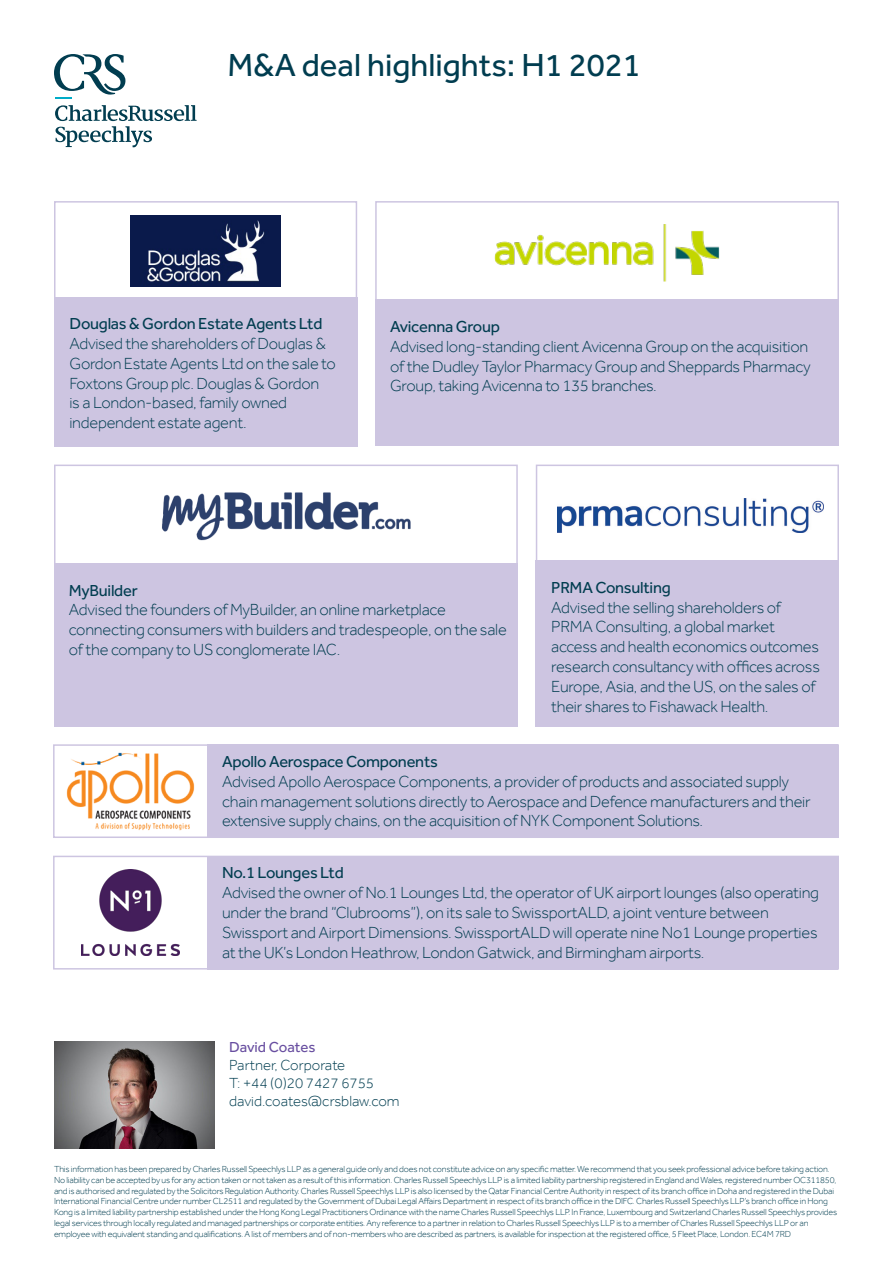
<style>
.page{position:relative;width:893px;height:1263px;background:#fff}
.page>*{position:absolute;margin:0;border:0;box-sizing:border-box;transform-origin:0 0}
.t1{font:33px "Effra";color:#013d50}
.t2{font:300 16.5px/19.8px "Effra";letter-spacing:-.015em;color:#013d50}
.t3{font:16.5px "Effra";letter-spacing:-.015em;color:#013d50}
.t4{font:300 15px "Effra";color:#013d50}
.t5{font:15px "Effra";color:#684ea0}
.t6{font:300 9px/10.8px "Effra";letter-spacing:-.02em;color:#013d50}
</style>
<div class="page">
<img style="left:54px;top:1042px;width:161px;height:107px">
<div style="left:375px;top:201px;width:464px;height:102px;border:2px solid #cdc5e1"></div>
<div style="left:54px;top:465px;width:464px;height:101px;border:2px solid #cdc5e1"></div>
<div style="left:376px;top:299px;width:463px;height:147px;background:#cdc5e1"></div>
<div style="left:54px;top:563px;width:464px;height:163px;background:#cdc5e1"></div>
<div style="left:54px;top:201px;width:303px;height:102px;border:2px solid #cdc5e1"></div>
<div style="left:536px;top:465px;width:303px;height:101px;border:2px solid #cdc5e1"></div>
<div style="left:54px;top:297px;width:303px;height:149px;background:#cdc5e1"></div>
<div style="left:536px;top:561px;width:303px;height:166px;background:#cdc5e1"></div>
<img style="left:131px;top:215px;width:150px;height:71px">
<div style="left:208px;top:745px;width:630px;height:93px;background:#cdc5e1"></div>
<div style="left:208px;top:856px;width:630px;height:113px;background:#cdc5e1"></div>
<div style="left:53px;top:744px;width:786px;height:94px;border:2px solid #cdc5e1"></div>
<div style="left:53px;top:856px;width:786px;height:113px;border:2px solid #cdc5e1"></div>
<img style="left:494px;top:224px;width:226px;height:58px">
<img style="left:162px;top:492px;width:249px;height:49px">
<img style="left:557px;top:498px;width:266px;height:35px">
<img style="left:67px;top:752px;width:127px;height:78px">
<svg style="left:55px;top:105px;width:142px;height:43px"></svg>
<svg style="left:54px;top:54px;width:71px;height:45px"></svg>
<img style="left:81px;top:870px;width:99px;height:85px">
<p class="t1" style="left:228px;top:46px;width:415px">M&amp;A deal highlights: H1 2021</p>
<p class="t3" style="left:69px;top:314px;width:254px">Douglas &amp; Gordon Estate Agents Ltd</p>
<p class="t2" style="left:69px;top:333px;width:268px">Advised the shareholders of Douglas &amp; Gordon Estate Agents Ltd on the sale to Foxtons Group plc. Douglas &amp; Gordon<br>is a London-based, family owned independent estate agent.</p>
<p class="t3" style="left:390px;top:317px;width:111px">Avicenna Group</p>
<p class="t2" style="left:390px;top:336px;width:422px">Advised long-standing client Avicenna Group on the acquisition of the Dudley Taylor Pharmacy Group and Sheppards Pharmacy<br>Group, taking Avicenna to 135 branches.</p>
<p class="t3" style="left:69px;top:580px;width:70px">MyBuilder</p>
<p class="t2" style="left:69px;top:600px;width:439px">Advised the founders of MyBuilder, an online marketplace connecting consumers with builders and tradespeople, on the sale of the company to US conglomerate IAC.</p>
<p class="t3" style="left:551px;top:578px;width:121px">PRMA Consulting</p>
<p class="t2" style="left:551px;top:597px;width:270px">Advised the selling shareholders of PRMA Consulting, a global market access and health economics outcomes research consultancy with offices across Europe, Asia, and the US, on the sales of their shares to Fishawack Health.</p>
<p class="t3" style="left:222px;top:752px;width:217px">Apollo Aerospace Components</p>
<p class="t2" style="left:222px;top:771px;width:590px">Advised Apollo Aerospace Components, a provider of products and associated supply chain management solutions directly to Aerospace and Defence manufacturers and their extensive supply chains, on the acquisition of NYK Component Solutions.</p>
<p class="t3" style="left:222px;top:863px;width:123px">No.1 Lounges Ltd</p>
<p class="t2" style="left:222px;top:882px;width:598px">Advised the owner of No.1 Lounges Ltd, the operator of UK airport lounges (also operating under the brand “Clubrooms”), on its sale to SwissportALD, a joint venture between Swissport and Airport Dimensions. SwissportALD will operate nine No1 Lounge properties at the UK’s London Heathrow, London Gatwick, and Birmingham airports.</p>
<p class="t5" style="left:229px;top:1038px;width:88px">David Coates</p>
<p class="t4" style="left:229px;top:1056px;width:118px">Partner, Corporate</p>
<p class="t4" style="left:229px;top:1074px;width:146px">T: +44 (0)20 7427 6755</p>
<p class="t4" style="left:229px;top:1092px;width:172px">david.coates@crsblaw.com</p>
<p class="t6" style="left:54px;top:1163px;width:785px">This information has been prepared by Charles Russell Speechlys LLP as a general guide only and does not constitute advice on any specific matter. We recommend that you seek professional advice before taking action.<br>No liability can be accepted by us for any action taken or not taken as a result of this information. Charles Russell Speechlys LLP is a limited liability partnership registered in England and Wales, registered number OC311850, and is authorised and regulated by the Solicitors Regulation Authority. Charles Russell Speechlys LLP is also licensed by the Qatar Financial Centre Authority in respect of its branch office in Doha and registered in the Dubai International Financial Centre under number CL2511 and regulated by the Government of Dubai Legal Affairs Department in respect of its branch office in the DIFC. Charles Russell Speechlys LLP’s branch office in Hong Kong is a limited liability partnership established under the Hong Kong Legal Practitioners Ordinance with the name Charles Russell Speechlys LLP. In France, Luxembourg and Switzerland Charles Russell Speechlys provides legal services through locally regulated and managed partnerships or corporate entities. Any reference to a partner in relation to Charles Russell Speechlys LLP is to a member of Charles Russell Speechlys LLP or an employee with equivalent standing and qualifications. A list of members and of non-members who are described as partners, is available for inspection at the registered office, 5 Fleet Place, London. EC4M 7RD</p>
</div>
